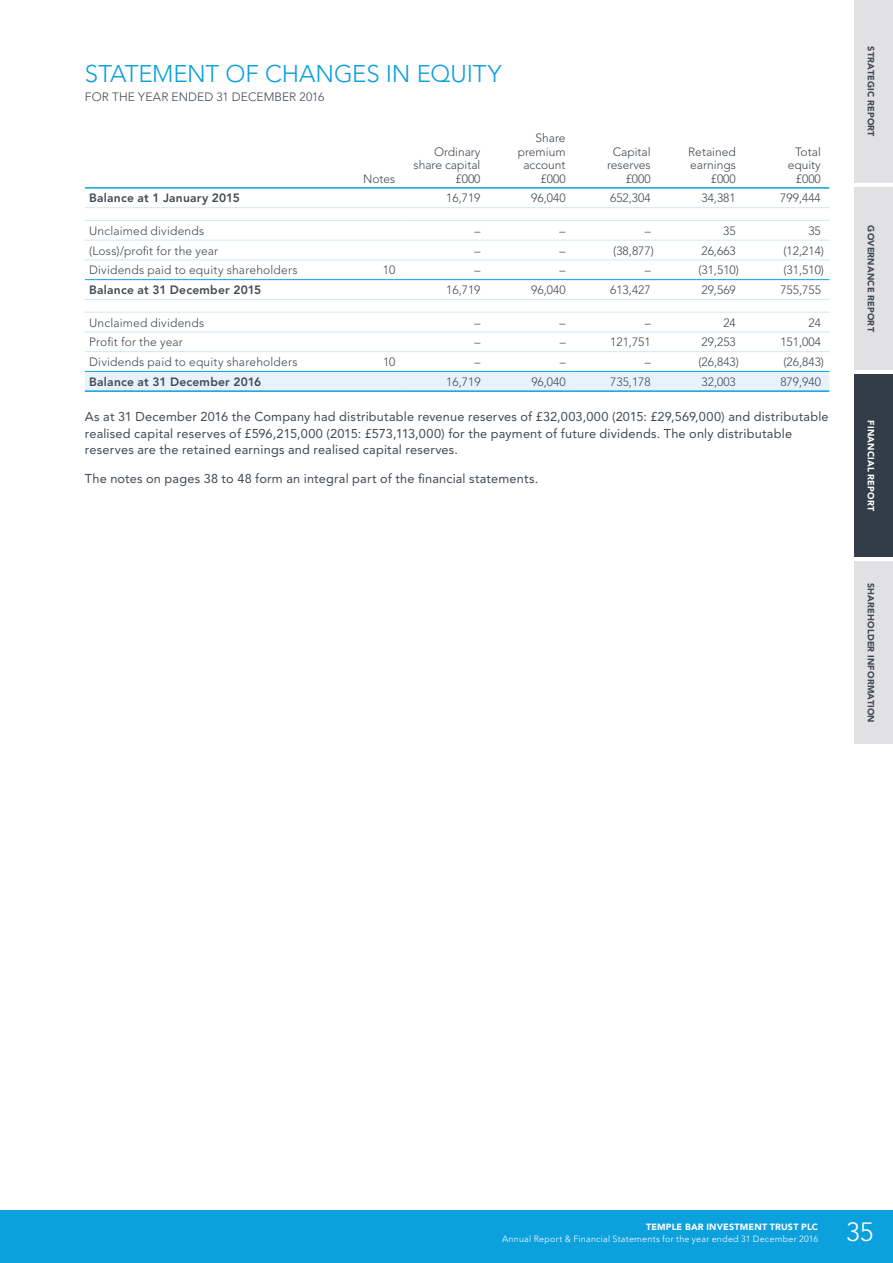
<style>
.page{position:relative;width:893px;height:1263px;background:#fff}
.page>*{position:absolute;margin:0;border:0;box-sizing:border-box;transform-origin:0 0}
.t1{font:300 26.25px "Avenir";color:#fff}
.t2{font:300 24px "Avenir";letter-spacing:-.005em;color:#0ca0dc}
.t3{font:12.75px/16.5px "Avenir";letter-spacing:.015em;color:#414952}
.t4{font:300 12px/13.5px "Avenir";color:#414952;text-align:right}
.t5{font:800 12px "Avenir";letter-spacing:.02em;color:#414952}
.t6{font:300 12px "Avenir";letter-spacing:.02em;color:#414952}
.t7{font:300 9px/12px "Avenir";letter-spacing:.025em;color:#fff;text-align:right}
.t8{font:900 9px "Avenir";letter-spacing:.02em;color:#414952}
.t9{font:900 9px "Avenir";letter-spacing:.025em;color:#fff}
.s1{font-weight:900}
</style>
<div class="page">
<div style="left:854px;top:187px;width:38px;height:183px;background:#e1e0e2"></div>
<div style="left:854px;top:374px;width:38px;height:183px;background:#323d47"></div>
<div style="left:854px;top:561px;width:38px;height:183px;background:#e1e0e2"></div>
<div style="left:854px;top:0;width:38px;height:183px;background:#e1e0e2"></div>
<div style="left:0;top:1210px;width:892px;height:53px;background:#0ca0dc"></div>
<div style="left:85px;top:372px;width:744px;height:18px;background:#e8f2fa"></div>
<hr style="left:85px;top:207px;width:319px;height:1px;background:#d1e7f6">
<hr style="left:85px;top:220px;width:319px;height:1px;background:#d1e7f6">
<hr style="left:85px;top:240px;width:319px;height:1px;background:#d1e7f6">
<hr style="left:85px;top:299px;width:319px;height:1px;background:#d1e7f6">
<hr style="left:85px;top:312px;width:319px;height:1px;background:#d1e7f6">
<hr style="left:85px;top:332px;width:234px;height:1px;background:#d1e7f6">
<hr style="left:85px;top:351px;width:234px;height:1px;background:#d1e7f6">
<hr style="left:404px;top:371px;width:170px;height:1px;background:#0ca0dc">
<hr style="left:404px;top:390px;width:170px;height:2px;background:#0ca0dc">
<hr style="left:574px;top:371px;width:255px;height:1px;background:#0ca0dc">
<hr style="left:574px;top:390px;width:255px;height:2px;background:#0ca0dc">
<hr style="left:404px;top:299px;width:425px;height:1px;background:#d1e7f6">
<hr style="left:404px;top:312px;width:425px;height:1px;background:#d1e7f6">
<hr style="left:404px;top:332px;width:425px;height:1px;background:#d1e7f6">
<hr style="left:404px;top:351px;width:425px;height:1px;background:#d1e7f6">
<hr style="left:404px;top:260px;width:425px;height:1px;background:#d1e7f6">
<hr style="left:404px;top:279px;width:425px;height:1px;background:#0ca0dc">
<hr style="left:404px;top:207px;width:425px;height:1px;background:#d1e7f6">
<hr style="left:404px;top:220px;width:425px;height:1px;background:#d1e7f6">
<hr style="left:404px;top:240px;width:425px;height:1px;background:#d1e7f6">
<hr style="left:404px;top:187px;width:425px;height:2px;background:#0ca0dc">
<hr style="left:319px;top:332px;width:85px;height:1px;background:#d1e7f6">
<hr style="left:319px;top:351px;width:85px;height:1px;background:#d1e7f6">
<hr style="left:85px;top:187px;width:319px;height:2px;background:#0ca0dc">
<hr style="left:85px;top:260px;width:319px;height:1px;background:#d1e7f6">
<hr style="left:85px;top:279px;width:319px;height:1px;background:#0ca0dc">
<hr style="left:85px;top:371px;width:319px;height:1px;background:#0ca0dc">
<hr style="left:85px;top:390px;width:319px;height:2px;background:#0ca0dc">
<p class="t2" style="left:85px;top:63px;width:418px">STATEMENT OF CHANGES IN EQUITY</p>
<p class="t4" style="left:85px;top:91px;width:241px">FOR THE YEAR ENDED 31 DECEMBER 2016</p>
<p class="t4" style="left:363px;top:173px;width:34px">Notes</p>
<p class="t4" style="left:413px;top:146px;width:68px">Ordinary share capital £000</p>
<p class="t4" style="left:518px;top:132px;width:49px">Share premium account £000</p>
<p class="t4" style="left:607px;top:146px;width:45px">Capital reserves £000</p>
<p class="t4" style="left:688px;top:146px;width:49px">Retained earnings £000</p>
<p class="t4" style="left:787px;top:146px;width:35px">Total equity £000</p>
<p class="t5" style="left:89px;top:193px;width:152px">Balance at 1 January 2015</p>
<p class="t4" style="left:446px;top:192px;width:36px">16,719</p>
<p class="t4" style="left:531px;top:192px;width:36px">9 6,040</p>
<p class="t4" style="left:610px;top:192px;width:42px">652,304</p>
<p class="t4" style="left:701px;top:192px;width:36px">34,381</p>
<p class="t4" style="left:780px;top:192px;width:42px">799,444</p>
<p class="t6" style="left:89px;top:226px;width:117px">Unclaimed dividends</p>
<p class="t4" style="left:474px;top:225px;width:7px">–</p>
<p class="t4" style="left:559px;top:225px;width:7px">–</p>
<p class="t4" style="left:644px;top:225px;width:7px">–</p>
<p class="t4" style="left:723px;top:225px;width:14px">35</p>
<p class="t4" style="left:808px;top:225px;width:14px">35</p>
<p class="t4" style="left:89px;top:245px;width:131px">(Loss)/profit for the year</p>
<p class="t4" style="left:474px;top:245px;width:7px">–</p>
<p class="t4" style="left:559px;top:245px;width:7px">–</p>
<p class="t4" style="left:613px;top:245px;width:42px">(38,877)</p>
<p class="t4" style="left:701px;top:245px;width:36px">26,663</p>
<p class="t4" style="left:783px;top:245px;width:42px">(12,214)</p>
<p class="t4" style="left:89px;top:264px;width:210px">Dividends paid to equity shareholders</p>
<p class="t4" style="left:383px;top:264px;width:14px">10</p>
<p class="t4" style="left:474px;top:264px;width:7px">–</p>
<p class="t4" style="left:559px;top:264px;width:7px">–</p>
<p class="t4" style="left:644px;top:264px;width:7px">–</p>
<p class="t4" style="left:698px;top:264px;width:42px">(31,510)</p>
<p class="t4" style="left:783px;top:264px;width:42px">(31,510)</p>
<p class="t5" style="left:89px;top:285px;width:174px">Balance at 31 December 2015</p>
<p class="t4" style="left:446px;top:284px;width:36px">16,719</p>
<p class="t4" style="left:531px;top:284px;width:36px">96,040</p>
<p class="t4" style="left:610px;top:284px;width:42px">613,427</p>
<p class="t4" style="left:701px;top:284px;width:36px">29,569</p>
<p class="t4" style="left:780px;top:284px;width:42px">755,755</p>
<p class="t6" style="left:89px;top:317px;width:117px">Unclaimed dividends</p>
<p class="t4" style="left:474px;top:317px;width:7px">–</p>
<p class="t4" style="left:559px;top:317px;width:7px">–</p>
<p class="t4" style="left:644px;top:317px;width:7px">–</p>
<p class="t4" style="left:723px;top:317px;width:14px">24</p>
<p class="t4" style="left:808px;top:317px;width:14px">24</p>
<p class="t4" style="left:89px;top:336px;width:95px">Profit for the year</p>
<p class="t4" style="left:474px;top:336px;width:7px">–</p>
<p class="t4" style="left:559px;top:336px;width:7px">–</p>
<p class="t4" style="left:610px;top:336px;width:42px">121,751</p>
<p class="t4" style="left:701px;top:336px;width:36px">29,2 53</p>
<p class="t4" style="left:780px;top:336px;width:42px">151,0 04</p>
<p class="t4" style="left:89px;top:356px;width:210px">Dividends paid to equity shareholders</p>
<p class="t4" style="left:383px;top:356px;width:14px">10</p>
<p class="t4" style="left:474px;top:356px;width:7px">–</p>
<p class="t4" style="left:559px;top:356px;width:7px">–</p>
<p class="t4" style="left:644px;top:356px;width:7px">–</p>
<p class="t4" style="left:698px;top:356px;width:42px">(26,843)</p>
<p class="t4" style="left:783px;top:356px;width:42px">(26,843)</p>
<p class="t5" style="left:89px;top:377px;width:174px">Balance at 31 December 2016</p>
<p class="t4" style="left:446px;top:376px;width:36px">16,719</p>
<p class="t4" style="left:531px;top:376px;width:36px">96,040</p>
<p class="t4" style="left:610px;top:376px;width:42px">735,178</p>
<p class="t4" style="left:701px;top:376px;width:36px">32,0 0 3</p>
<p class="t4" style="left:780px;top:376px;width:42px">879,9 40</p>
<p class="t3" style="left:85px;top:409px;width:745px">As at 31 December 2016 the Company had distributable revenue reserves of £ 32,0 03,000 (2015: £29,569,000) and distributable realised capital reserves of £596,215,000 (2015: £573,113,000) for the payment of future dividends. The only distributable reserves are the retained earnings and realised capital reserves.</p>
<p class="t3" style="left:85px;top:472px;width:455px">The notes on pages 38 to 48 form an integral part of the financial statements.</p>
<p class="t8" style="left:874px;top:46px;width:92px;rotate:90deg">STRATEGIC REPORT</p>
<p class="t8" style="left:874px;top:225px;width:108px;rotate:90deg">GOVERNANCE REPORT</p>
<p class="t9" style="left:874px;top:420px;width:92px;rotate:90deg">FINANCIAL REPORT</p>
<p class="t8" style="left:874px;top:583px;width:142px;rotate:90deg">SHAREHOLDER INFORMATION</p>
<p class="t7" style="left:502px;top:1221px;width:317px"><span class="s1">TEMPLE BAR INVESTMENT TRUST PLC<br></span>Annual Report &amp; Financial Statements for the year ended 31 December 201 6</p>
<p class="t1" style="left:846px;top:1221px;width:29px">35</p>
</div>
